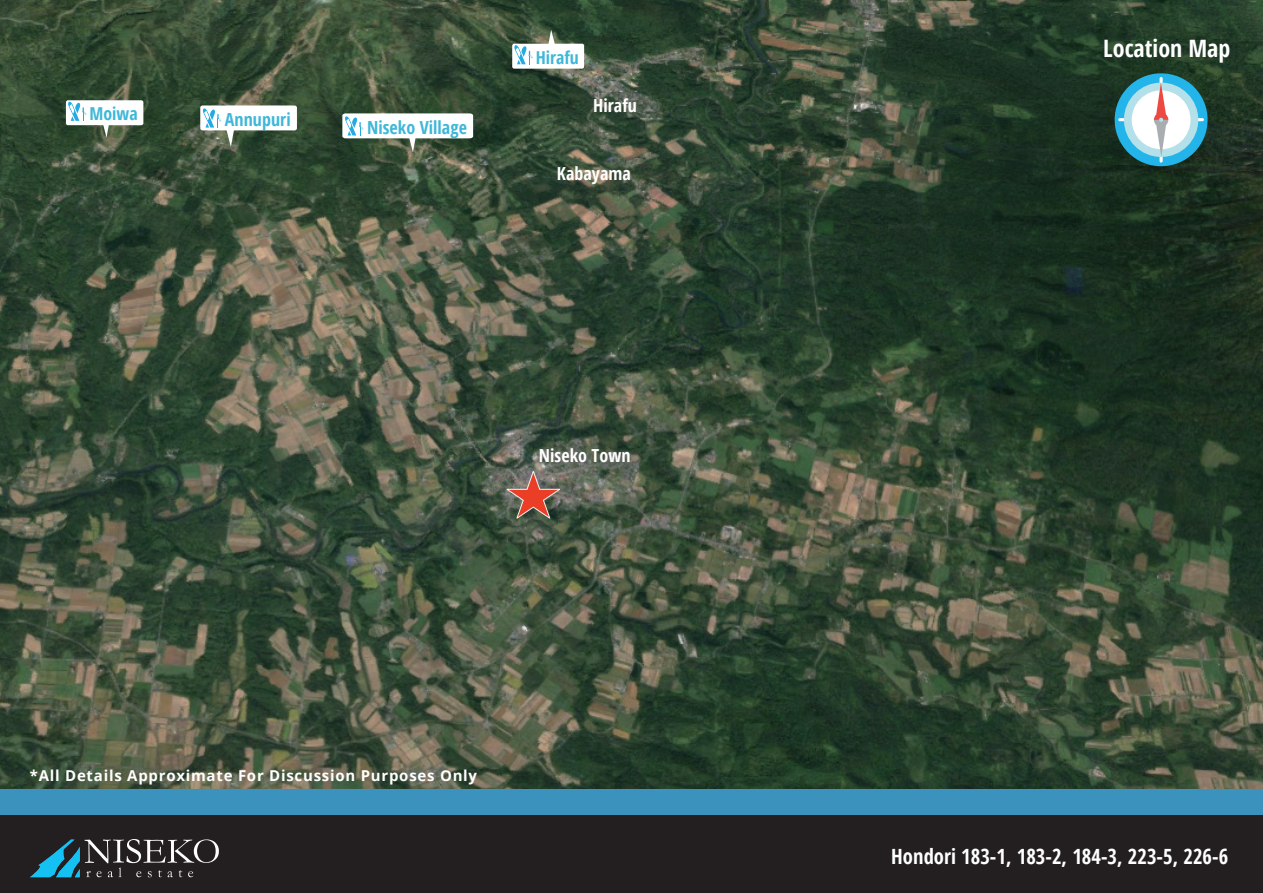
<style>
.page{position:relative;width:1263px;height:893px;background:#fff}
.page>*{position:absolute;margin:0;border:0;box-sizing:border-box;transform-origin:0 0}
.t1{font:52.5px "Koz Go Pr 6 N";color:#eb3e26;scale:1.07 1}
.t2{font:700 condensed 24px "Open Sans";color:#fff}
.t3{font:700 condensed 21px "Open Sans";color:#fff}
.t4{font:700 condensed 18px "Open Sans";color:#fff}
.t5{font:700 condensed 18px "Open Sans";color:#3fb7d9}
.t6{font:700 condensed 17.85px "Open Sans";color:#3fb7d9}
.t7{font:700 15px "Open Sans";letter-spacing:.05em;color:#fff}
</style>
<div class="page">
<img style="left:0;top:0;width:1263px;height:789px">
<div style="left:0;top:806px;width:1263px;height:87px;background:#231f20"></div>
<div style="left:0;top:789px;width:1263px;height:26px;background:#3b92bd"></div>
<div style="left:66px;top:100px;width:77px;height:25px;background:#fff;border-radius:2px"></div>
<svg style="left:101px;top:125px;width:10px;height:13px"></svg>
<svg style="left:68px;top:102px;width:19px;height:19px"></svg>
<div style="left:200px;top:105px;width:97px;height:25px;background:#fff;border-radius:2px"></div>
<svg style="left:203px;top:108px;width:32px;height:39px"></svg>
<div style="left:512px;top:44px;width:72px;height:25px;background:#fff;border-radius:2px"></div>
<svg style="left:547px;top:30px;width:10px;height:14px"></svg>
<svg style="left:514px;top:45px;width:19px;height:19px"></svg>
<svg style="left:342px;top:113px;width:131px;height:39px"></svg>
<svg style="left:506px;top:471px;width:54px;height:48px;background:#6b7168"></svg>
<div style="left:1115px;top:73px;width:92px;height:93px;background:#23b5e9;border-radius:50%"></div>
<svg style="left:1118px;top:118px;width:6px;height:3px"></svg>
<svg style="left:1198px;top:118px;width:6px;height:3px"></svg>
<div style="left:1124px;top:83px;width:74px;height:74px;background:#b4e0e9;border-radius:50%"></div>
<div style="left:1132px;top:90px;width:58px;height:59px;background:#fff;border-radius:50%"></div>
<svg style="left:1154px;top:77px;width:14px;height:86px"></svg>
<svg style="left:30px;top:839px;width:189px;height:38px"></svg>
<p class="t6" style="left:89px;top:101px;width:50px">Moiwa</p>
<p class="t5" style="left:225px;top:107px;width:67px">Annupuri</p>
<p class="t5" style="left:367px;top:115px;width:101px">Niseko Village</p>
<p class="t6" style="left:536px;top:45px;width:45px">Hirafu</p>
<p class="t4" style="left:593px;top:92px;width:45px">Hirafu</p>
<p class="t4" style="left:557px;top:161px;width:75px">Kabayama</p>
<p class="t4" style="left:539px;top:443px;width:93px">Niseko Town</p>
<h1 class="t1" style="left:505px;top:466px;width:54px">★</h1>
<p class="t7" style="left:30px;top:765px;width:449px">*All Details Approximate For Discussion Purposes Only</p>
<h2 class="t2" style="left:1103px;top:31px;width:129px">Location Map</h2>
<h3 class="t3" style="left:891px;top:842px;width:338px">Hondori 183-1, 183-2, 184-3, 223-5, 226-6</h3>
</div>
